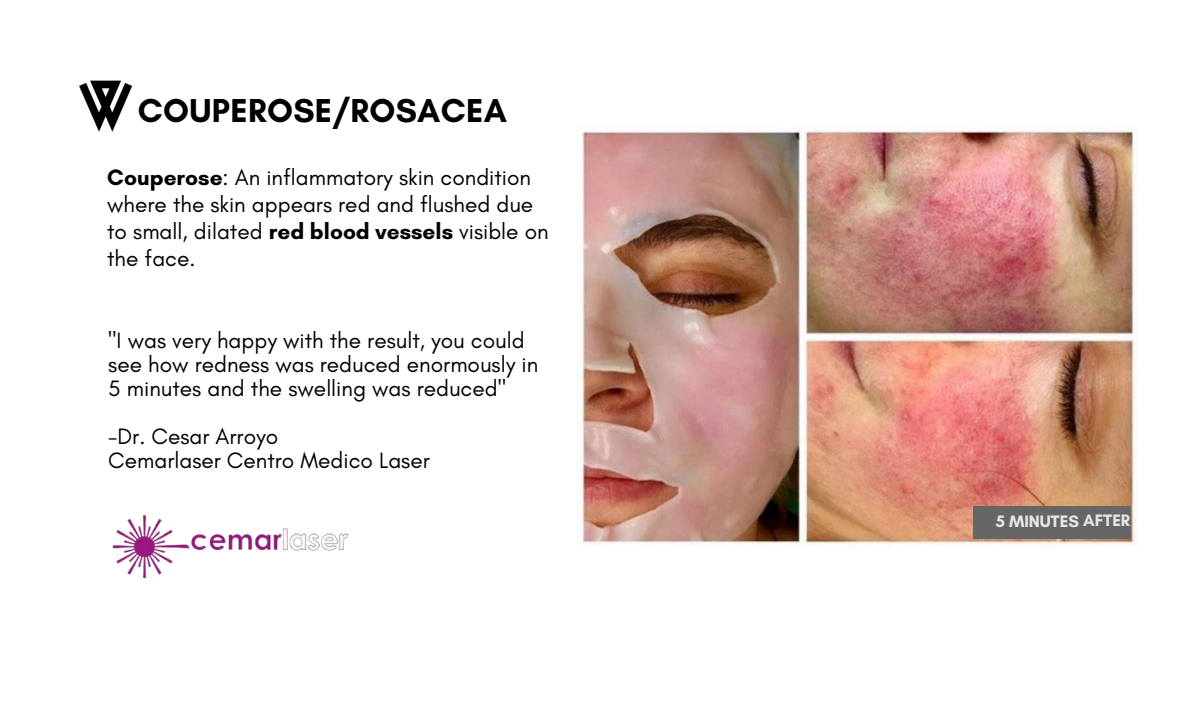
<style>
.page{position:relative;width:1201px;height:702px;background:#fff}
.page>*{position:absolute;margin:0;border:0;box-sizing:border-box;transform-origin:0 0}
.t1{font:700 33.75px "Glacial Indifference";letter-spacing:.01em;color:#000}
.t2{font:22.62px/27px "Glacial Indifference";color:#000}
.t3{font:700 16.88px "Glacial Indifference";letter-spacing:-.005em;color:#e6e6e6}
.s1{font-weight:700}
</style>
<div class="page">
<img style="left:576px;top:130px;width:561px;height:416px">
<div style="left:973px;top:506px;width:158px;height:33px;background:#666"></div>
<img style="left:112px;top:514px;width:237px;height:65px">
<img style="left:79px;top:80px;width:54px;height:51px">
<h1 class="t1" style="left:138px;top:90px;width:371px">COUPEROSE/ROSACEA</h1>
<p class="t2" style="left:107px;top:164px;width:443px"><span class="s1">Couperose</span>: An inflammatory skin condition where the skin appears red and flushed due to small, dilated <span class="s1">red blood vessels</span> visible on the face.</p>
<p class="t2" style="left:108px;top:328px;width:431px;line-height:24px">"I was very happy with the result, you could see how redness was reduced enormously in<br>5 minutes and the swelling was reduced"</p>
<p class="t2" style="left:108px;top:424px;width:323px;line-height:24px">-Dr. Cesar Arroyo<br>Cemarlaser Centro Medico Laser</p>
<p class="t3" style="left:996px;top:510px;width:136px">5 MINUTES AFTER</p>
</div>
